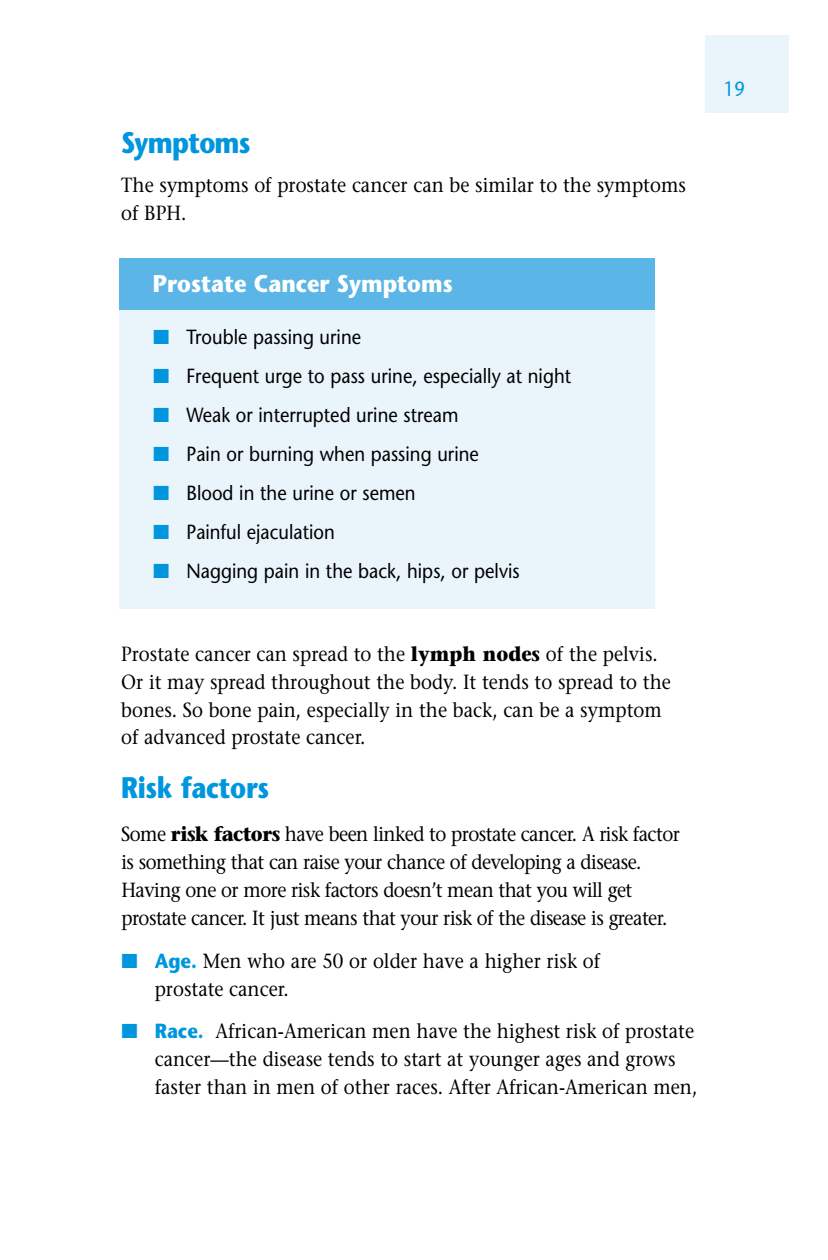
<style>
.page{position:relative;width:828px;height:1260px;background:#fff}
.page>*{position:absolute;margin:0;border:0;box-sizing:border-box;transform-origin:0 0}
.t1{font:700 29.8px "Stone Sans";letter-spacing:-.015em;color:#0096dd;scale:.85 1}
.t2{font:700 24.2px "Stone Sans";color:#fff;scale:.9 1}
.t3{font:20.4px/27.8px "Stone Serif";color:#000;scale:.9 1}
.t4{font:20.4px/27.8px "Stone Serif";letter-spacing:-.03em;color:#000;scale:.9 1}
.t5{font:20.4px/39px "Stone Sans";color:#000;scale:.9 1}
.t6{font:20.4px "Stone Sans";color:#0096dd;scale:.9 1}
.s1{font-family:"Dax Pro";font-weight:900;color:#0096dd}
.s2{font-weight:700}
.s3{font-family:"Stone Sans";font-weight:700;color:#0096dd}
</style>
<div class="page">
<div style="left:705px;top:36px;width:84px;height:77px;background:#eaf5fb"></div>
<div style="left:119px;top:259px;width:536px;height:350px;background:#eaf5fb"></div>
<div style="left:119px;top:259px;width:536px;height:51px;background:#5bb6e7"></div>
<h1 class="t1" style="left:121px;top:131px;width:154px">S y m p to m s</h1>
<p class="t3" style="left:121px;top:173px;width:629px">The symptoms of prostate cancer can be similar to the symptoms of BPH.</p>
<p class="t2" style="left:153px;top:274px;width:335px">Prostate Cancer Symptoms</p>
<p class="t5" style="left:153px;top:319px;width:466px"><span class="s1">IIII</span> Trouble passing urine<br><span class="s1">IIII</span> Frequent urge to pass urine, especially at night <span class="s1">IIII</span> Weak or interrupted urine stream<br><span class="s1">IIII</span> Pain or burning when passing urine<br><span class="s1">IIII</span> Blood in the urine or semen<br><span class="s1">IIII</span> Painful ejaculation<br><span class="s1">IIII</span> Nagging pain in the back, hips, or pelvis</p>
<p class="t3" style="left:121px;top:642px;width:612px">Prostate cancer can spread to the <span class="s2">lymph nodes</span> of the pelvis.<br>Or it may spread throughout the body. It tends to spread to the bones. So bone pain, especially in the back, can be a symptom of advanced prostate cancer.</p>
<h1 class="t1" style="left:121px;top:777px;width:175px">Risk factors</h1>
<p class="t4" style="left:121px;top:822px;width:622px">Some <span class="s2">risk factors</span> have been linked to prostate cancer. A risk factor is something that can raise your chance of developing a disease.<br>Having one or more risk factors doesn’t mean that you will get prostate cancer. It just means that your risk of the disease is greater.</p>
<p class="t3" style="left:155px;top:949px;width:496px;text-indent:-34px"><span class="s1">IIII</span> <span class="s3">Age.</span> Men who are 50 or older have a higher risk of prostate cancer.</p>
<p class="t3" style="left:155px;top:1020px;width:604px;text-indent:-33px"><span class="s1">IIII</span> <span class="s3">Race.</span> African-American men have the highest risk of prostate cancer—the disease tends to start at younger ages and grows faster than in men of other races. After African-American men,</p>
<p class="t6" style="left:724px;top:81px;width:25px">19</p>
</div>
